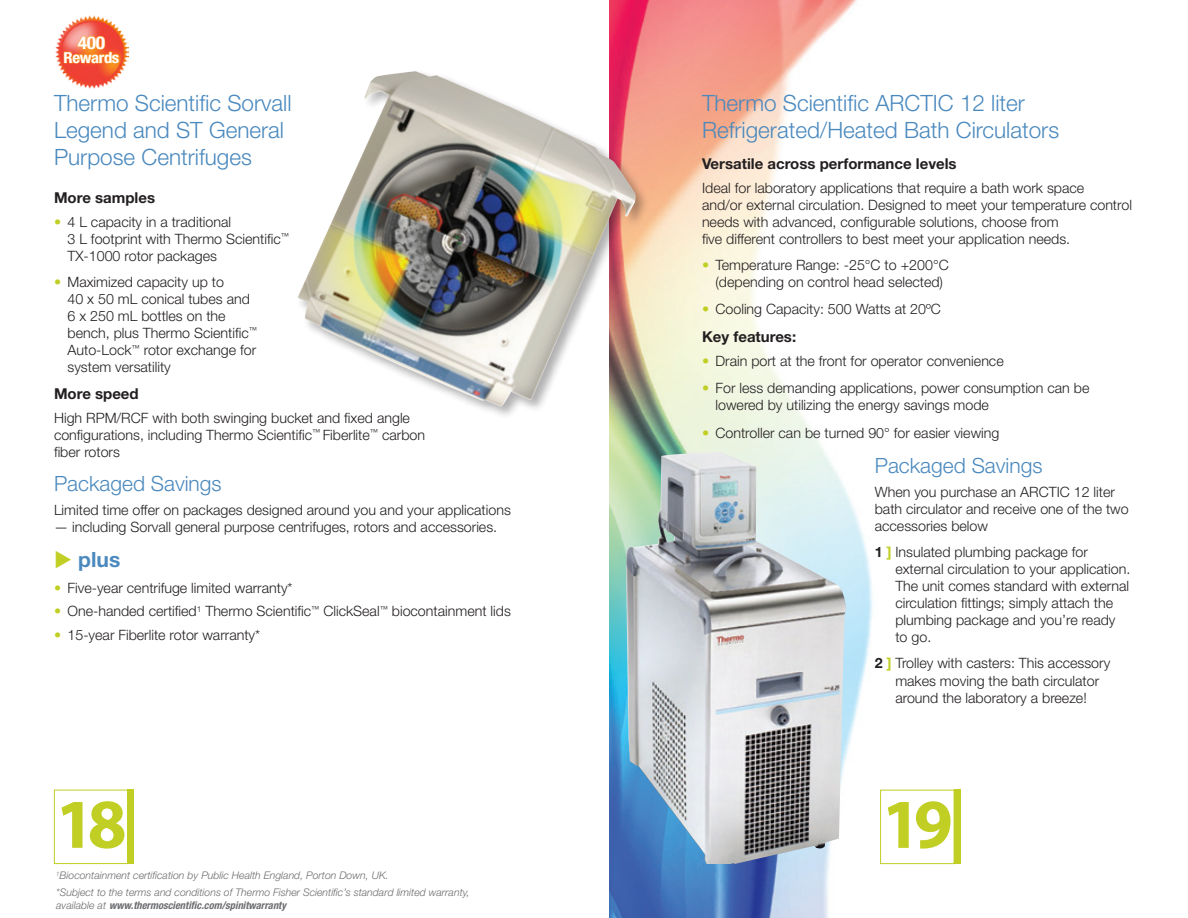
<style>
.page{position:relative;width:1188px;height:918px;background:#fff}
.page>*{position:absolute;margin:0;border:0;box-sizing:border-box;transform-origin:0 0}
.t1{font:700 70.5px "Myriad Pro";color:#c1ce23}
.Product_Names{font:300 22.5px/27px "Helvetica Neue LT Std";color:#4a89be}
.Product_Name___white{font:300 22.5px/27px "Helvetica Neue LT Std";color:#4a89be}
.Savings{font:300 21px "Helvetica Neue LT Std";color:#4a89be}
.Body_Copy{font:700 21px "Helvetica Neue LT Std";color:#4a89be}
.t2{font:700 condensed 17.7px "Helvetica Neue LT Std";color:#fff;scale:1.1 1}
.t3{font:700 condensed 15.15px "Helvetica Neue LT Std";letter-spacing:-.02em;color:#fff;scale:1.1 1}
.Subheads{font:700 15px "Helvetica Neue LT Std";color:#231f20}
.Body_Copy-2{font:300 14.25px/17.1px "Helvetica Neue LT Std";color:#231f20}
.Note_Footer{font:italic 300 10.5px/12.6px "Helvetica Neue LT Std";color:#6c6d70}
.s1{font-weight:700;color:#c1ce23}
.s2{color:#c1ce23}
.s3{font-weight:700;font-stretch:condensed}
.s4{font-weight:700}
</style>
<div class="page">
<img style="left:609px;top:0;width:352px;height:918px">
<img style="left:626px;top:452px;width:220px;height:412px">
<div style="left:880px;top:790px;width:74px;height:74px;border:1px solid #c1ce23"></div>
<div style="left:296px;top:69px;width:353px;height:350px;background:#231f20;opacity:.35"></div>
<img style="left:297px;top:71px;width:339px;height:336px">
<div style="left:954px;top:790px;width:7px;height:74px;background:#c1ce23"></div>
<div style="left:54px;top:790px;width:74px;height:74px;border:1px solid #c1ce23"></div>
<div style="left:128px;top:790px;width:6px;height:74px;background:#c1ce23"></div>
<img style="left:56px;top:16px;width:72px;height:72px">
<svg style="left:63px;top:36px;width:57px;height:35px;background:#f26e36"></svg>
<p class="t2" style="left:78px;top:32px;width:26px">400</p>
<p class="t3" style="left:63px;top:48px;width:52px">Rewards</p>
<p class="Product_Name___white" style="left:54px;top:89px;width:239px">Thermo Scientific Sorvall<br>Legend and ST General<br>Purpose Centrifuges</p>
<p class="Subheads" style="left:54px;top:188px;width:103px">More samples</p>
<p class="Body_Copy-2" style="left:68px;top:213px;width:223px;text-indent:-14px"><span class="s1">•</span> 4 L capacity in a traditional<br>3 L footprint with Thermo Scientific<sup>™<br></sup>TX-1000 rotor packages</p>
<p class="Body_Copy-2" style="left:68px;top:273px;width:191px;text-indent:-14px"><span class="s1">•</span> Maximized capacity up to<br>40 x 50 mL conical tubes and<br>6 x 250 mL bottles on the bench, plus Thermo Scientific<sup>™<br></sup>Auto-Lock<sup>™</sup> rotor exchange for system versatility</p>
<p class="Subheads" style="left:54px;top:385px;width:86px">More speed</p>
<p class="Body_Copy-2" style="left:54px;top:409px;width:373px">High RPM/RCF with both swinging bucket and fixed angle configurations, including Thermo Scientific<sup>™</sup> Fiberlite<sup>™</sup> carbon fiber rotors</p>
<p class="Savings" style="left:54px;top:471px;width:169px">Packaged Savings</p>
<p class="Body_Copy-2" style="left:54px;top:501px;width:458px">Limited time offer on packages designed around you and your applications</p>
<p class="Body_Copy-2" style="left:54px;top:518px;width:445px">— including Sorvall general purpose centrifuges, rotors and accessories.</p>
<p class="Body_Copy" style="left:54px;top:546px;width:68px"><span class="s2">◆</span> plus</p>
<p class="Body_Copy-2" style="left:54px;top:579px;width:240px"><span class="s1">•</span> Five-year centrifuge limited warranty*</p>
<p class="Body_Copy-2" style="left:54px;top:602px;width:458px"><span class="s1">•</span> One-handed certified<sup>1</sup> Thermo Scientific<sup>™</sup> ClickSeal<sup>™</sup> biocontainment lids</p>
<p class="Body_Copy-2" style="left:54px;top:626px;width:208px"><span class="s1">•</span> 15-year Fiberlite rotor warranty*</p>
<p class="t1" style="left:56px;top:778px;width:73px">18</p>
<p class="Note_Footer" style="left:56px;top:869px;width:334px"><sup>1</sup>Biocontainment certification by Public Health England, Porton Down, UK.</p>
<p class="Note_Footer" style="left:56px;top:886px;width:415px">*Subject to the terms and conditions of Thermo Fisher Scientific’s standard limited warranty, available at <span class="s3">www.thermoscientific.com/spinitwarranty</span></p>
<p class="Product_Names" style="left:702px;top:89px;width:359px">Thermo Scientific ARCTIC 12 liter<br>Refrigerated/Heated Bath Circulators</p>
<p class="Subheads" style="left:702px;top:154px;width:256px">Versatile across performance levels</p>
<p class="Body_Copy-2" style="left:702px;top:179px;width:432px">Ideal for laboratory applications that require a bath work space<br>and/or external circulation. Designed to meet your temperature control needs with advanced, configurable solutions, choose from<br>five different controllers to best meet your application needs.</p>
<p class="Body_Copy-2" style="left:702px;top:256px;width:248px;text-align:center"><span class="s1">•</span> Temperature Range: -25°C to +200°C (depending on control head selected)</p>
<p class="Body_Copy-2" style="left:702px;top:300px;width:240px"><span class="s1">•</span> Cooling Capacity: 500 Watts at 20ºC</p>
<p class="Subheads" style="left:702px;top:328px;width:96px">Key features:</p>
<p class="Body_Copy-2" style="left:702px;top:352px;width:303px"><span class="s1">•</span> Drain port at the front for operator convenience</p>
<p class="Body_Copy-2" style="left:716px;top:379px;width:376px;text-indent:-14px"><span class="s1">•</span> For less demanding applications, power consumption can be lowered by utilizing the energy savings mode</p>
<p class="Body_Copy-2" style="left:702px;top:424px;width:299px"><span class="s1">•</span> Controller can be turned 90° for easier viewing</p>
<p class="Savings" style="left:875px;top:453px;width:169px">Packaged Savings</p>
<p class="Body_Copy-2" style="left:875px;top:483px;width:255px">When you purchase an ARCTIC 12 liter bath circulator and receive one of the two accessories below</p>
<p class="Body_Copy-2" style="left:895px;top:543px;width:236px;text-indent:-21px"><span class="s4">1</span> <span class="s1">]</span> Insulated plumbing package for external circulation to your application.<br>The unit comes standard with external circulation fittings; simply attach the plumbing package and you’re ready to go.</p>
<p class="Body_Copy-2" style="left:895px;top:655px;width:216px;text-indent:-21px"><span class="s4">2</span> <span class="s1">]</span> Trolley with casters: This accessory makes moving the bath circulator around the laboratory a breeze!</p>
<p class="t1" style="left:882px;top:778px;width:73px">19</p>
</div>
